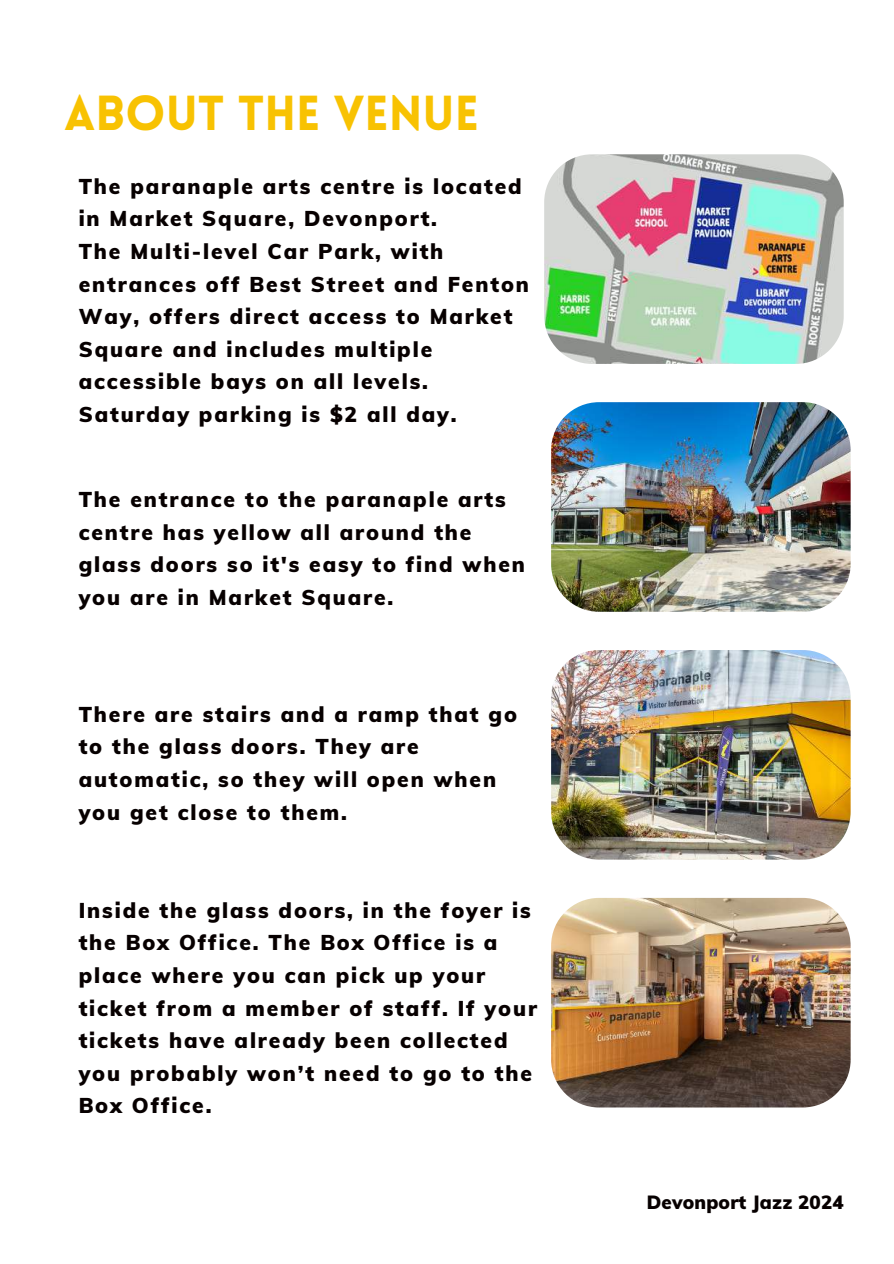
<style>
.page{position:relative;width:894px;height:1264px;background:#fff}
.page>*{position:absolute;margin:0;border:0;box-sizing:border-box;transform-origin:0 0}
.t1{font:900 48px "Lovelo";color:#f8c202}
.t2{font:900 21px/32.7px "Muli";letter-spacing:.09em;color:#070000}
.t3{font:900 18.75px "Muli";letter-spacing:.01em;color:#070000}
</style>
<div class="page">
<img style="left:544px;top:154px;width:299px;height:210px;border-radius:48px">
<img style="left:551px;top:402px;width:299px;height:209px;border-radius:48px">
<img style="left:551px;top:650px;width:299px;height:209px;border-radius:48px">
<img style="left:551px;top:897px;width:299px;height:210px;border-radius:48px">
<h1 class="t1" style="left:64px;top:83px;width:416px">ABOUT THE VENUE</h1>
<p class="t2" style="left:79px;top:169px;width:452px">The paranaple arts centre is located in Market Square, Devonport.<br>The Multi-level Car Park, with entrances off Best Street and Fenton<br>Way, offers direct access to Market<br>Square and includes multiple accessible bays on all levels.<br>Saturday parking is $2 all day.</p>
<p class="t2" style="left:79px;top:482px;width:447px">The entrance to the paranaple arts centre has yellow all around the glass doors so it's easy to find when you are in Market Square.</p>
<p class="t2" style="left:79px;top:696px;width:439px">There are stairs and a ramp that go to the glass doors. They are automatic, so they will open when you get close to them.</p>
<p class="t2" style="left:79px;top:892px;width:460px">Inside the glass doors, in the foyer is the Box Office. The Box Office is a place where you can pick up your ticket from a member of staff. If your tickets have already been collected you probably won’t need to go to the<br>Box Office.</p>
<p class="t3" style="left:646px;top:1188px;width:198px">Devonport Jazz 2024</p>
</div>
